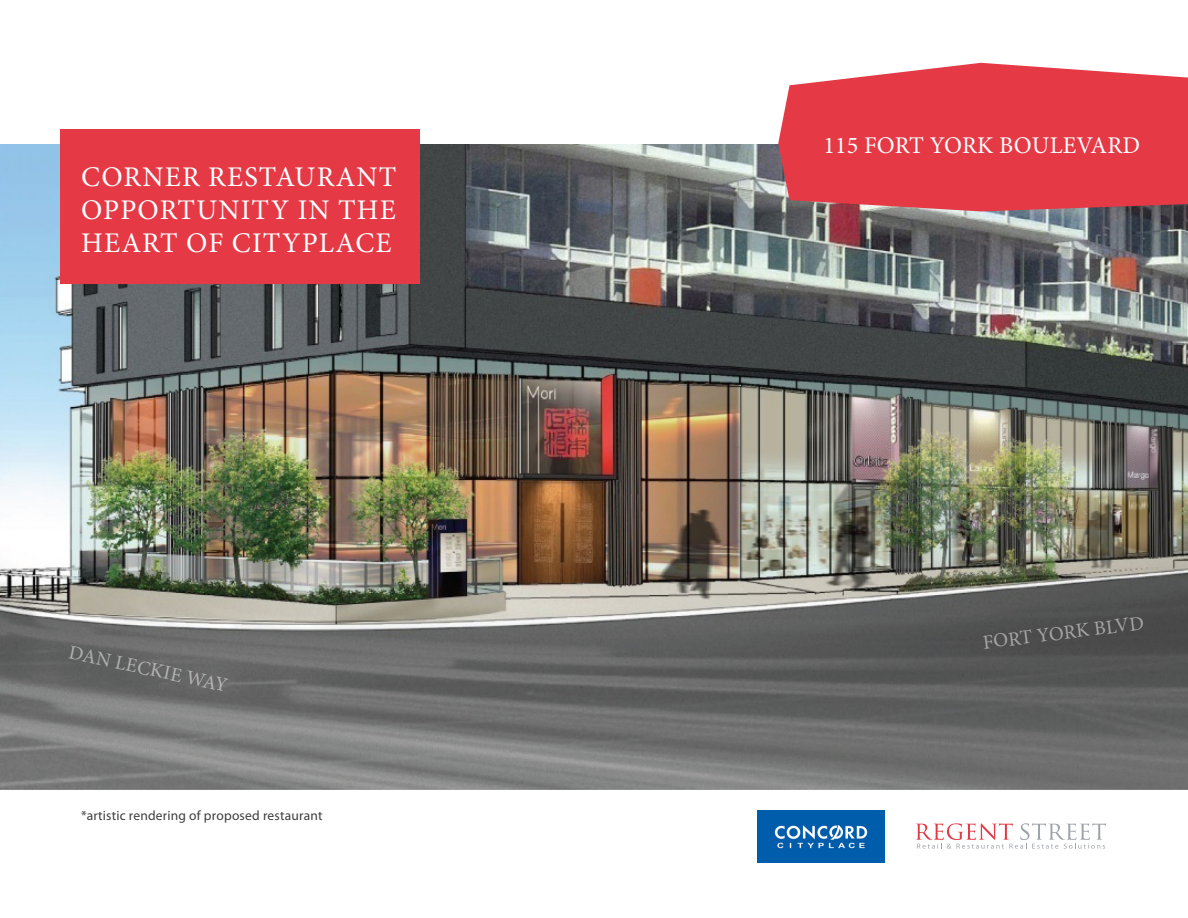
<style>
.page{position:relative;width:1188px;height:918px;background:#fff}
.page>*{position:absolute;margin:0;border:0;box-sizing:border-box;transform-origin:0 0}
.header_2{font:28.5px/33px "Minion Pro";letter-spacing:.04em;color:#fff;text-align:justify}
.header_2-2{font:24px "Minion Pro";letter-spacing:.01em;color:#fff}
.t1{font:19.95px "Minion Pro";color:#fff}
._1st_page_oaragraph{font:13.5px "Myriad Pro";letter-spacing:.015em;color:#3e3e3f}
</style>
<div class="page">
<svg style="left:916px;top:823px;width:190px;height:26px"></svg>
<img style="left:757px;top:810px;width:127px;height:53px">
<img style="left:0;top:145px;width:1188px;height:644px">
<svg style="left:778px;top:63px;width:410px;height:148px;background:#e34954"></svg>
<div style="left:60px;top:129px;width:360px;height:155px;background:#e53945"></div>
<p class="header_2" style="left:81px;top:160px;width:317px">CORNER RESTAURANT OPPORTUNITY IN THE HEART OF CITYPLACE</p>
<p class="t1" style="left:72px;top:639px;width:164px;rotate:12deg">DAN LECKIE WAY</p>
<p class="_1st_page_oaragraph" style="left:81px;top:807px;width:243px">*artistic rendering of proposed restaurant</p>
<p class="header_2-2" style="left:823px;top:129px;width:318px">115 FORT YORK BOULEVARD</p>
<p class="t1" style="left:981px;top:629px;width:164px;rotate:-7deg">FORT YORK BLVD</p>
</div>
